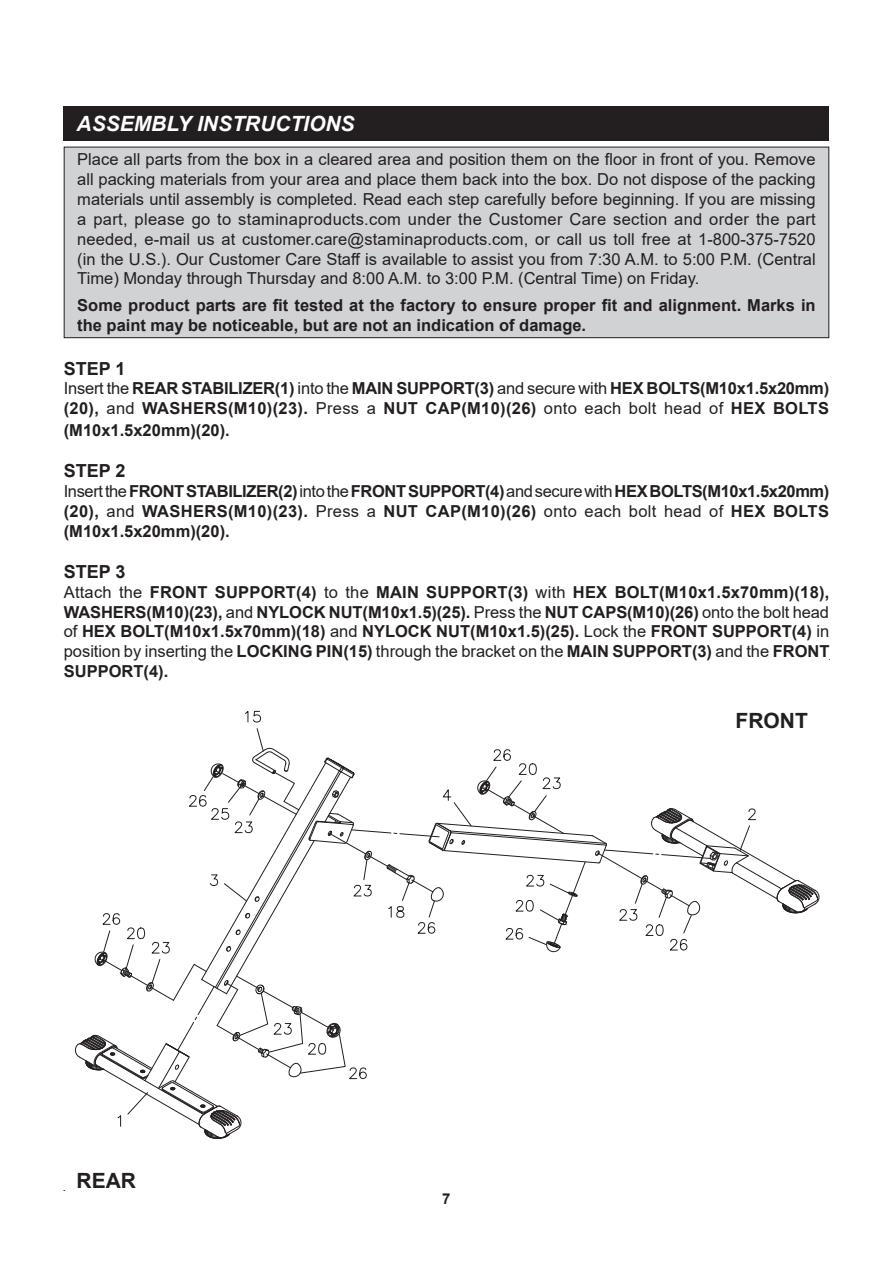
<style>
.page{position:relative;width:893px;height:1263px;background:#fff}
.page>*{position:absolute;margin:0;border:0;box-sizing:border-box;transform-origin:0 0}
.t1{font:italic 700 21px "Arial";color:#fff}
.t2{font:700 21px "Arial";color:#231f20}
.t3{font:700 18px "Arial";color:#231f20}
.t4{font:700 16.5px/19.8px "Arial";color:#231f20}
.t5{font:16.5px/19.8px "Arial";color:#231f20;text-align:justify}
.t6{font:700 15px "Arial";color:#231f20}
.s1{font-weight:400}
</style>
<div class="page">
<svg style="left:245px;top:710px;width:16px;height:12px"></svg>
<svg style="left:75px;top:728px;width:744px;height:411px"></svg>
<div style="left:64px;top:106px;width:765px;height:34px;background:#231f20"></div>
<div style="left:64px;top:147px;width:765px;height:191px;background:#d1d2d4"></div>
<div style="left:64px;top:147px;width:765px;height:191px;border:1px solid #231f20"></div>
<p class="t1" style="left:77px;top:109px;width:280px">ASSEMBLY INSTRUCTIONS</p>
<p class="t5" style="left:77px;top:150px;width:740px">Place all parts from the box in a cleared area and position them on the floor in front of you. Remove all packing materials from your area and place them back into the box. Do not dispose of the packing materials until assembly is completed. Read each step carefully before beginning. If you are missing a part, please go to staminaproducts.com under the Customer Care section and order the part needed, e-mail us at customer.care@staminaproducts.com, or call us toll free at 1-800-375-7520 (in the U.S.). Our Customer Care Staff is available to assist you from 7:30 A.M. to 5:00 P.M. (Central Time) Monday through Thursday and 8:00 A.M. to 3:00 P.M. (Central Time) on Friday.</p>
<p class="t4" style="left:77px;top:296px;width:740px">Some product parts are fit tested at the factory to ensure proper fit and alignment. Marks in the paint may be noticeable, but are not an indication of damage.</p>
<p class="t3" style="left:64px;top:356px;width:63px">STEP 1</p>
<p class="t4" style="left:64px;top:379px;width:767px"><span class="s1">Insert the</span> REAR STABILIZER(1) <span class="s1">into the</span> MAIN SUPPORT(3) <span class="s1">and secure with</span> HEX BOLTS(M10x1.5x20mm) (20), <span class="s1">and</span> WASHERS(M10)(23). <span class="s1">Press a</span> NUT CAP(M10)(26) <span class="s1">onto each bolt head of</span> HEX BOLTS</p>
<p class="t4" style="left:64px;top:420px;width:167px">(M10x1.5x20mm)(20).</p>
<p class="t3" style="left:64px;top:458px;width:63px">STEP 2</p>
<p class="t4" style="left:64px;top:481px;width:767px;text-align:justify"><span class="s1">Insert the</span> FRONT STABILIZER(2) <span class="s1">into the</span> FRONT SUPPORT(4) <span class="s1">and secure with</span> HEX BOLTS(M10x1.5x20mm) (20), <span class="s1">and</span> WASHERS(M10)(23). <span class="s1">Press a</span> NUT CAP(M10)(26) <span class="s1">onto each bolt head of</span> HEX BOLTS (M10x1.5x20mm)(20).</p>
<p class="t3" style="left:64px;top:559px;width:63px">STEP 3</p>
<p class="t4" style="left:64px;top:582px;width:767px;text-align:justify"><span class="s1">Attach the</span> FRONT SUPPORT(4) <span class="s1">to the</span> MAIN SUPPORT(3) <span class="s1">with</span> HEX BOLT(M10x1.5x70mm)(18), WASHERS(M10)(23), <span class="s1">and</span> NYLOCK NUT(M10x1.5)(25). <span class="s1">Press the</span> NUT CAPS(M10)(26) <span class="s1">onto the bolt head of</span> HEX BOLT(M10x1.5x70mm)(18) <span class="s1">and</span> NYLOCK NUT(M10x1.5)(25). <span class="s1">Lock the</span> FRONT SUPPORT(4) <span class="s1">in position by inserting the</span> LOCKING PIN(15) <span class="s1">through the bracket on the</span> MAIN SUPPORT(3) <span class="s1">and the</span> FRONT SUPPORT(4).</p>
<p class="t2" style="left:77px;top:1165px;width:61px">REAR</p>
<p class="t6" style="left:442px;top:1188px;width:10px">7</p>
<p class="t2" style="left:736px;top:706px;width:74px">FRONT</p>
</div>
